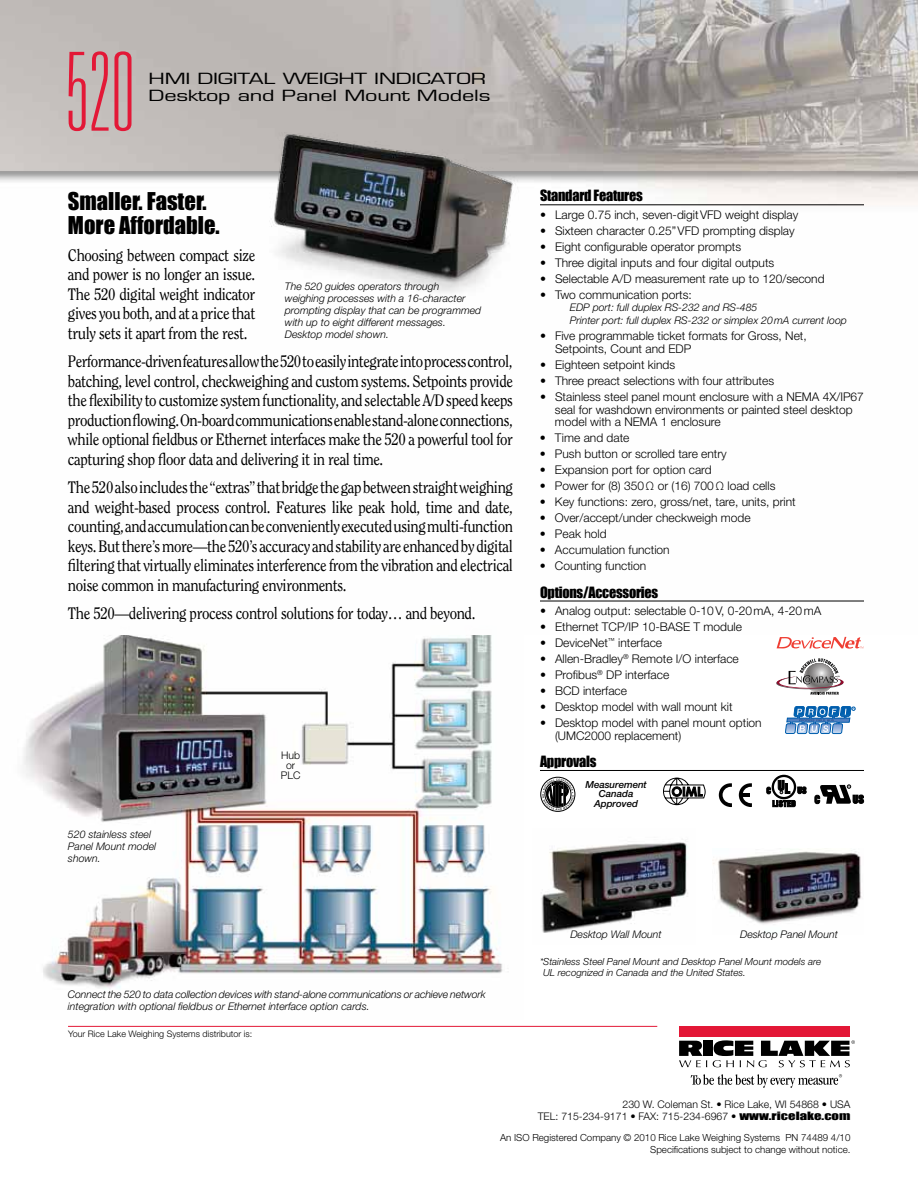
<style>
.page{position:relative;width:918px;height:1188px;background:#fff}
.page>*{position:absolute;margin:0;border:0;box-sizing:border-box;transform-origin:0 0}
.t1{font:100 ultra-condensed 109.2px "Univers LT Std";color:#e31837}
.t2{font:22.5px/24px "Impact";color:#000}
.t3{font:16.5px/19.5px "Clearface Std";letter-spacing:-.025em;color:#000;text-align:justify;scale:.9 1}
.t4{font:15px/16.5px "Eurostile LT Std";letter-spacing:-.01em;color:#000;scale:1.45 1}
.t5{font:14.25px "Impact";letter-spacing:-.02em;color:#000}
.t6{font:300 12px/12.8px "Helvetica Neue LT Std";color:#000}
.t7{font:italic 300 10.5px/12px "Helvetica Neue LT Std";color:#000}
.t8{font:300 10.5px/9.8px "Helvetica Neue LT Std";color:#000;text-align:right}
.t9{font:300 9.75px/12px "Helvetica Neue LT Std";color:#000;text-align:right}
.t10{font:italic 300 9.75px/10.5px "Helvetica Neue LT Std";color:#000}
.t11{font:italic 500 9.75px/9.8px "Helvetica Neue LT Std";letter-spacing:-.005em;color:#000;text-align:center}
.t12{font:300 9px "Helvetica Neue LT Std";color:#000}
.s1{font-family:"Impact";font-weight:400}
</style>
<div class="page">
<img style="left:713px;top:850px;width:149px;height:75px">
<img style="left:541px;top:839px;width:147px;height:94px">
<svg style="left:785px;top:706px;width:70px;height:28px"></svg>
<svg style="left:776px;top:658px;width:68px;height:37px"></svg>
<svg style="left:777px;top:637px;width:86px;height:12px"></svg>
<div style="left:540px;top:777px;width:35px;height:35px;border:1px solid #000;border-radius:50%"></div>
<svg style="left:542px;top:779px;width:32px;height:31px"></svg>
<svg style="left:719px;top:783px;width:13px;height:24px"></svg>
<svg style="left:739px;top:783px;width:13px;height:24px"></svg>
<svg style="left:767px;top:787px;width:4px;height:7px"></svg>
<svg style="left:798px;top:787px;width:8px;height:7px"></svg>
<svg style="left:773px;top:800px;width:23px;height:7px"></svg>
<div style="left:772px;top:775px;width:24px;height:24px;border:2px solid #000;border-radius:50%"></div>
<svg style="left:778px;top:780px;width:12px;height:14px"></svg>
<svg style="left:663px;top:778px;width:43px;height:27px"></svg>
<svg style="left:815px;top:785px;width:49px;height:19px"></svg>
<img style="left:23px;top:635px;width:480px;height:354px">
<img style="left:0;top:0;width:918px;height:601px">
<img style="left:243px;top:115px;width:286px;height:194px">
<div style="left:679px;top:1026px;width:171px;height:11px;background:#e31736"></div>
<div style="left:703px;top:1041px;width:10px;height:15px;background:#000"></div>
<svg style="left:679px;top:1041px;width:28px;height:26px"></svg>
<svg style="left:713px;top:1040px;width:142px;height:27px"></svg>
<svg style="left:691px;top:1074px;width:151px;height:14px"></svg>
<hr style="left:68px;top:1026px;width:589px;height:1px;background:#e31837">
<hr style="left:540px;top:205px;width:324px;height:1px;background:#000">
<hr style="left:540px;top:601px;width:324px;height:1px;background:#000">
<hr style="left:540px;top:770px;width:324px;height:1px;background:#000">
<h1 class="t1" style="left:65px;top:36px;width:72px">520</h1>
<p class="t4" style="left:149px;top:70px;width:237px">HMI DIGITAL WEIGHT INDICATOR<br>Desktop and Panel Mount Models</p>
<h2 class="t2" style="left:68px;top:188px;width:153px">Smaller. Faster.<br>More Affordable.</h2>
<p class="t3" style="left:68px;top:245px;width:210px">Choosing between compact size and power is no longer an issue.<br>The 520 digital weight indicator gives you both, and at a price that truly sets it apart from the rest.</p>
<p class="t3" style="left:68px;top:352px;width:496px">Performance-driven features allow the 520 to easily integrate into process control, batching, level control, checkweighing and custom systems. Setpoints provide the flexibility to customize system functionality, and selectable A/D speed keeps production flowing. On-board communications enable stand-alone connections, while optional fieldbus or Ethernet interfaces make the 520 a powerful tool for capturing shop floor data and delivering it in real time.</p>
<p class="t3" style="left:68px;top:478px;width:496px">The 520 also includes the “extras” that bridge the gap between straight weighing and weight-based process control. Features like peak hold, time and date, counting, and accumulation can be conveniently executed using multi-function keys. But there’s more—the 520’s accuracy and stability are enhanced by digital filtering that virtually eliminates interference from the vibration and electrical noise common in manufacturing environments.</p>
<p class="t3" style="left:68px;top:604px;width:454px">The 520—delivering process control solutions for today… and beyond.</p>
<p class="t7" style="left:285px;top:280px;width:198px">The 520 guides operators through weighing processes with a 16-character prompting display that can be programmed with up to eight different messages.<br>Desktop model shown.</p>
<p class="t7" style="left:68px;top:829px;width:90px">520 stainless steel<br>Panel Mount model shown.</p>
<p class="t8" style="left:281px;top:750px;width:21px;text-align:center">Hub or<br>PLC</p>
<p class="t5" style="left:540px;top:185px;width:104px">Standard Features</p>
<p class="t6" style="left:540px;top:208px;width:260px">• Large 0.75 inch, seven-digitVFD weight display</p>
<p class="t6" style="left:540px;top:224px;width:256px">• Sixteen character 0.25”VFD prompting display</p>
<p class="t6" style="left:540px;top:240px;width:203px">• Eight configurable operator prompts</p>
<p class="t6" style="left:540px;top:256px;width:236px">• Three digital inputs and four digital outputs</p>
<p class="t6" style="left:540px;top:272px;width:286px">• Selectable A/D measurement rate up to 120/second</p>
<p class="t6" style="left:540px;top:288px;width:153px">• Two communication ports:</p>
<p class="t7" style="left:570px;top:301px;width:278px;line-height:12.8px">EDP port: full duplex RS-232 and RS-485<br>Printer port: full duplex RS-232 or simplex 20mA current loop</p>
<p class="t6" style="left:555px;top:329px;width:253px;text-indent:-15px">• Five programmable ticket formats for Gross, Net,<br>Setpoints, Count and EDP</p>
<p class="t6" style="left:540px;top:358px;width:137px">• Eighteen setpoint kinds</p>
<p class="t6" style="left:540px;top:374px;width:236px">• Three preact selections with four attributes</p>
<p class="t6" style="left:555px;top:390px;width:310px;text-indent:-15px">• Stainless steel panel mount enclosure with a NEMA 4X/IP67 seal for washdown environments or painted steel desktop model with a NEMA 1 enclosure</p>
<p class="t6" style="left:540px;top:431px;width:91px">• Time and date</p>
<p class="t6" style="left:540px;top:447px;width:188px">• Push button or scrolled tare entry</p>
<p class="t6" style="left:540px;top:463px;width:173px">• Expansion port for option card</p>
<p class="t6" style="left:540px;top:479px;width:237px">• Power for (8) 350Ω or (16) 700Ω load cells</p>
<p class="t6" style="left:540px;top:495px;width:257px">• Key functions: zero, gross/net, tare, units, print</p>
<p class="t6" style="left:540px;top:511px;width:212px">• Over/accept/under checkweigh mode</p>
<p class="t6" style="left:540px;top:527px;width:68px">• Peak hold</p>
<p class="t6" style="left:540px;top:543px;width:131px">• Accumulation function</p>
<p class="t6" style="left:540px;top:559px;width:108px">• Counting function</p>
<p class="t5" style="left:540px;top:581px;width:120px">Options/Accessories</p>
<p class="t6" style="left:540px;top:604px;width:283px">• Analog output: selectable 0-10V, 0-20mA, 4-20mA</p>
<p class="t6" style="left:540px;top:620px;width:203px">• Ethernet TCP/IP 10-BASE T module</p>
<p class="t6" style="left:540px;top:636px;width:124px">• DeviceNet<sup>™</sup> interface</p>
<p class="t6" style="left:540px;top:652px;width:200px">• Allen-Bradley<sup>®</sup> Remote I/O interface</p>
<p class="t6" style="left:540px;top:668px;width:131px">• Profibus<sup>®</sup> DP interface</p>
<p class="t6" style="left:540px;top:684px;width:89px">• BCD interface</p>
<p class="t6" style="left:540px;top:700px;width:194px">• Desktop model with wall mount kit</p>
<p class="t6" style="left:555px;top:716px;width:208px;text-indent:-15px">• Desktop model with panel mount option (UMC2000 replacement)</p>
<p class="t5" style="left:540px;top:750px;width:58px">Approvals</p>
<p class="t11" style="left:585px;top:779px;width:63px">Measurement<br>Canada<br>Approved</p>
<p class="t7" style="left:68px;top:988px;width:419px">Connect the 520 to data collection devices with stand-alone communications or achieve network integration with optional fieldbus or Ethernet interface option cards.</p>
<p class="t12" style="left:68px;top:1028px;width:186px">Your Rice Lake Weighing Systems distributor is:</p>
<p class="t7" style="left:570px;top:928px;width:93px">Desktop Wall Mount</p>
<p class="t7" style="left:740px;top:928px;width:99px">Desktop Panel Mount</p>
<p class="t10" style="left:543px;top:957px;width:280px;text-indent:-3px">*Stainless Steel Panel Mount and Desktop Panel Mount models are<br>UL recognized in Canada and the United States.</p>
<p class="t8" style="left:538px;top:1099px;width:314px;line-height:12px">230 W. Coleman St. • Rice Lake, WI 54868 • USA<br>TEL: 715-234-9171 • FAX: 715-234-6967 • <span class="s1">www.ricelake.com</span></p>
<p class="t9" style="left:500px;top:1131px;width:352px">An ISO Registered Company © 2010 Rice Lake Weighing Systems PN 74489 4/10<br>Specifications subject to change without notice.</p>
</div>
